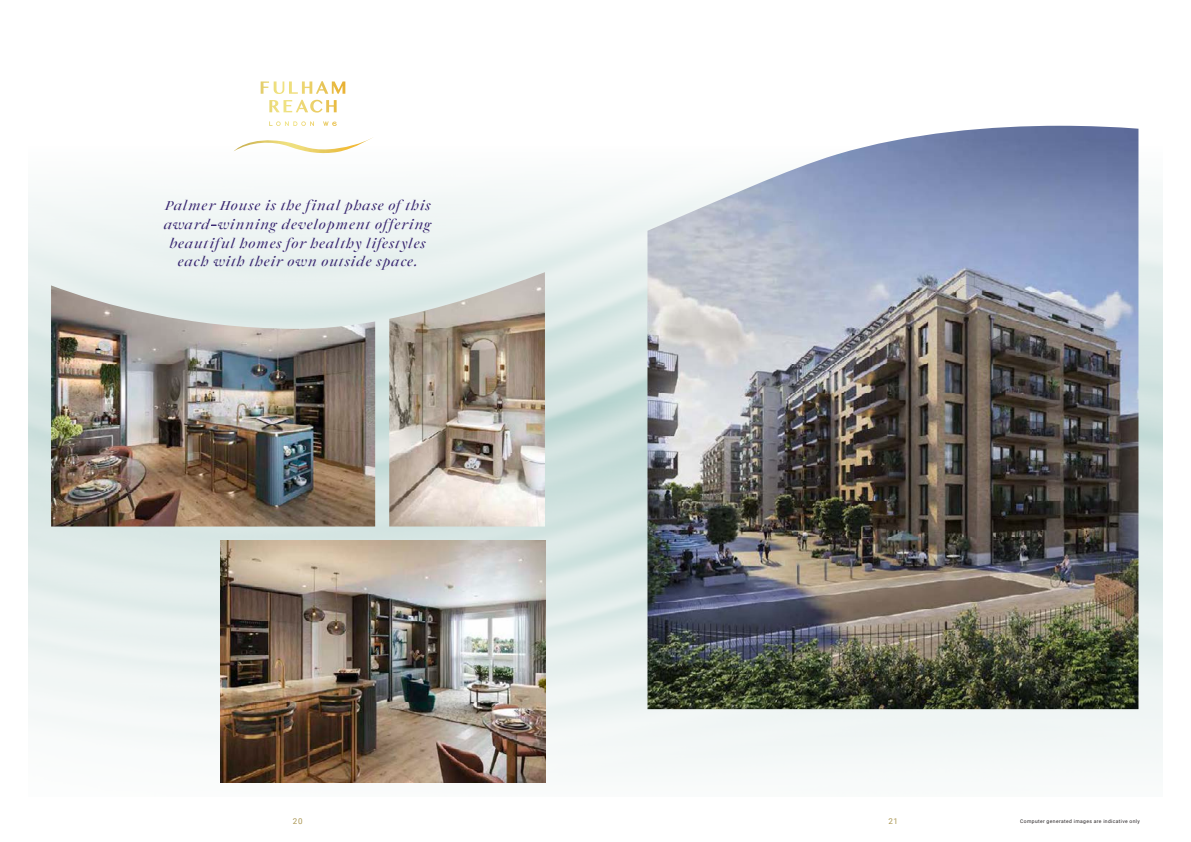
<style>
.page{position:relative;width:1191px;height:842px;background:#fff}
.page>*{position:absolute;margin:0;border:0;box-sizing:border-box;transform-origin:0 0}
.t1{font:italic 500 14px/18.7px "Joly Display";letter-spacing:.06em;color:#3a2871;text-align:center}
.t2{font:8px "Roboto";color:#ab9754}
.t3{font:5px "Roboto";letter-spacing:.075em;color:#231f20}
</style>
<div class="page">
<img style="left:28px;top:81px;width:1134px;height:702px">
<img style="left:647px;top:126px;width:491px;height:105px">
<img style="left:51px;top:285px;width:324px;height:241px">
<img style="left:389px;top:272px;width:156px;height:254px">
<img style="left:220px;top:540px;width:325px;height:242px">
<img style="left:261px;top:81px;width:84px;height:45px">
<p class="t1" style="left:164px;top:196px;width:269px">Palmer House is the final phase of this award-winning development offering beautiful homes for healthy lifestyles each with their own outside space.</p>
<p class="t2" style="left:293px;top:815px;width:11px">20</p>
<p class="t2" style="left:888px;top:815px;width:11px">21</p>
<p class="t3" style="left:1020px;top:818px;width:121px">Computer generated images are indicative only</p>
</div>
